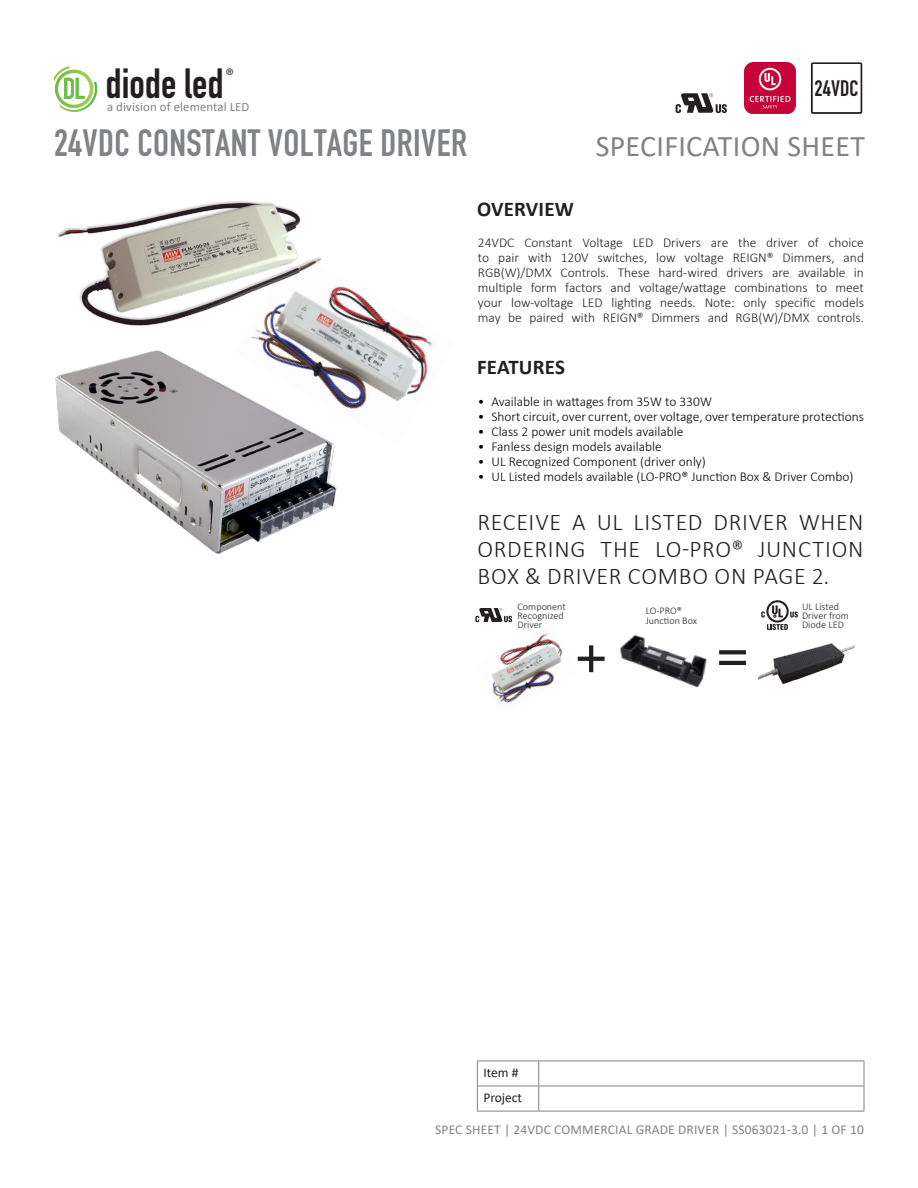
<style>
.page{position:relative;width:918px;height:1188px;background:#fff}
.page>*{position:absolute;margin:0;border:0;box-sizing:border-box;transform-origin:0 0}
.t1{font:41.55px "DIN Engschrift";color:#231f20}
.t2{font:37.5px "DIN Engschrift";letter-spacing:.01em;color:#808285}
.t3{font:30px "Calibri";letter-spacing:.01em;color:#808285}
.Section_Opener{font:300 24px/27px "Calibri";letter-spacing:.025em;color:#231f20;text-align:justify}
.t4{font:22.05px "DIN Engschrift";color:#221f1f}
.t5{font:700 21px "Calibri";letter-spacing:.01em;color:#231f20}
.t6{font:300 13.5px/15px "Calibri";color:#231f20;text-align:justify}
.t7{font:300 13.5px "Calibri";color:#000}
.t8{font:13.5px "Calibri";letter-spacing:.01em;color:#808285}
.t9{font:13.5px "Calibri";color:#231f20}
.t10{font:12.75px "Calibri";letter-spacing:.01em;color:#808285}
.t11{font:300 10.2px/9.1px "Calibri";color:#231f20}
.t12{font:9.15px "DIN Engschrift";color:#231f20}
</style>
<div class="page">
<svg style="left:676px;top:93px;width:51px;height:20px"></svg>
<img style="left:58px;top:73px;width:34px;height:34px">
<svg style="left:54px;top:66px;width:31px;height:33px"></svg>
<img style="left:60px;top:82px;width:37px;height:30px">
<img style="left:745px;top:62px;width:51px;height:51px">
<svg style="left:811px;top:62px;width:51px;height:52px"></svg>
<img style="left:491px;top:633px;width:87px;height:71px">
<hr style="left:477px;top:1061px;width:62px;height:1px;background:#808285">
<hr style="left:539px;top:1061px;width:325px;height:1px;background:#808285">
<hr style="left:477px;top:1086px;width:62px;height:1px;background:#808285">
<svg style="left:477px;top:1061px;width:1px;height:50px"></svg>
<hr style="left:539px;top:1086px;width:325px;height:1px;background:#808285">
<svg style="left:538px;top:1061px;width:1px;height:50px"></svg>
<svg style="left:864px;top:1061px;width:1px;height:50px"></svg>
<hr style="left:477px;top:1111px;width:62px;height:1px;background:#808285">
<hr style="left:539px;top:1111px;width:325px;height:1px;background:#808285">
<svg style="left:475px;top:608px;width:37px;height:14px"></svg>
<svg style="left:578px;top:645px;width:27px;height:27px"></svg>
<svg style="left:719px;top:650px;width:27px;height:4px"></svg>
<hr style="left:719px;top:661px;width:27px;height:4px;background:#231f20">
<svg style="left:767px;top:624px;width:21px;height:4px"></svg>
<svg style="left:790px;top:611px;width:8px;height:7px"></svg>
<svg style="left:766px;top:600px;width:23px;height:23px"></svg>
<svg style="left:768px;top:602px;width:19px;height:19px"></svg>
<svg style="left:772px;top:605px;width:11px;height:12px"></svg>
<svg style="left:761px;top:612px;width:4px;height:6px"></svg>
<img style="left:620px;top:634px;width:87px;height:54px">
<img style="left:55px;top:350px;width:282px;height:204px">
<img style="left:235px;top:286px;width:197px;height:159px">
<img style="left:57px;top:201px;width:271px;height:138px">
<img style="left:758px;top:628px;width:97px;height:57px">
<h1 class="t1" style="left:106px;top:59px;width:119px">diode led</h1>
<p class="t12" style="left:226px;top:66px;width:9px">®</p>
<p class="t10" style="left:107px;top:99px;width:144px">a division of elemental LED</p>
<h2 class="t2" style="left:54px;top:120px;width:415px">24VDC CONSTANT VOLTAGE DRIVER</h2>
<h3 class="t4" style="left:815px;top:75px;width:45px">24VDC</h3>
<h3 class="t3" style="left:596px;top:125px;width:271px">SPECIFICATION SHEET</h3>
<p class="t5" style="left:477px;top:194px;width:98px">OVERVIEW</p>
<p class="t6" style="left:478px;top:235px;width:388px">24VDC Constant Voltage LED Drivers are the driver of choice to pair with 120V switches, low voltage REIGN® Dimmers, and RGB(W)/DMX Controls. These hard-wired drivers are available in multiple form factors and voltage/wattage combinations to meet your low-voltage LED lighting needs. Note: only specific models may be paired with REIGN® Dimmers and RGB(W)/DMX controls.</p>
<p class="t5" style="left:477px;top:353px;width:90px">FEATURES</p>
<p class="t7" style="left:478px;top:393px;width:235px">• Available in wattages from 35W to 330W</p>
<p class="t7" style="left:478px;top:408px;width:388px">• Short circuit, over current, over voltage, over temperature protections</p>
<p class="t7" style="left:478px;top:423px;width:207px">• Class 2 power unit models available</p>
<p class="t7" style="left:478px;top:438px;width:186px">• Fanless design models available</p>
<p class="t7" style="left:478px;top:453px;width:230px">• UL Recognized Component (driver only)</p>
<p class="t7" style="left:478px;top:468px;width:377px">• UL Listed models available (LO-PRO® Junction Box &amp; Driver Combo)</p>
<p class="Section_Opener" style="left:477px;top:508px;width:388px">RECEIVE A UL LISTED DRIVER WHEN ORDERING THE LO-PRO® JUNCTION BOX &amp; DRIVER COMBO ON PAGE 2.</p>
<p class="t11" style="left:518px;top:602px;width:50px">Component<br>Recognized</p>
<p class="t11" style="left:518px;top:620px;width:26px">Driver</p>
<p class="t11" style="left:802px;top:602px;width:48px">UL Listed<br>Driver from<br>Diode LED</p>
<p class="t11" style="left:646px;top:606px;width:38px">LO-PRO®</p>
<p class="t11" style="left:646px;top:615px;width:53px">Junction Box</p>
<p class="t9" style="left:483px;top:1063px;width:37px">Item #</p>
<p class="t9" style="left:483px;top:1088px;width:40px">Project</p>
<p class="t8" style="left:435px;top:1120px;width:430px">SPEC SHEET | 24VDC COMMERCIAL GRADE DRIVER | SS063021-3.0 | 1 OF 10</p>
</div>
